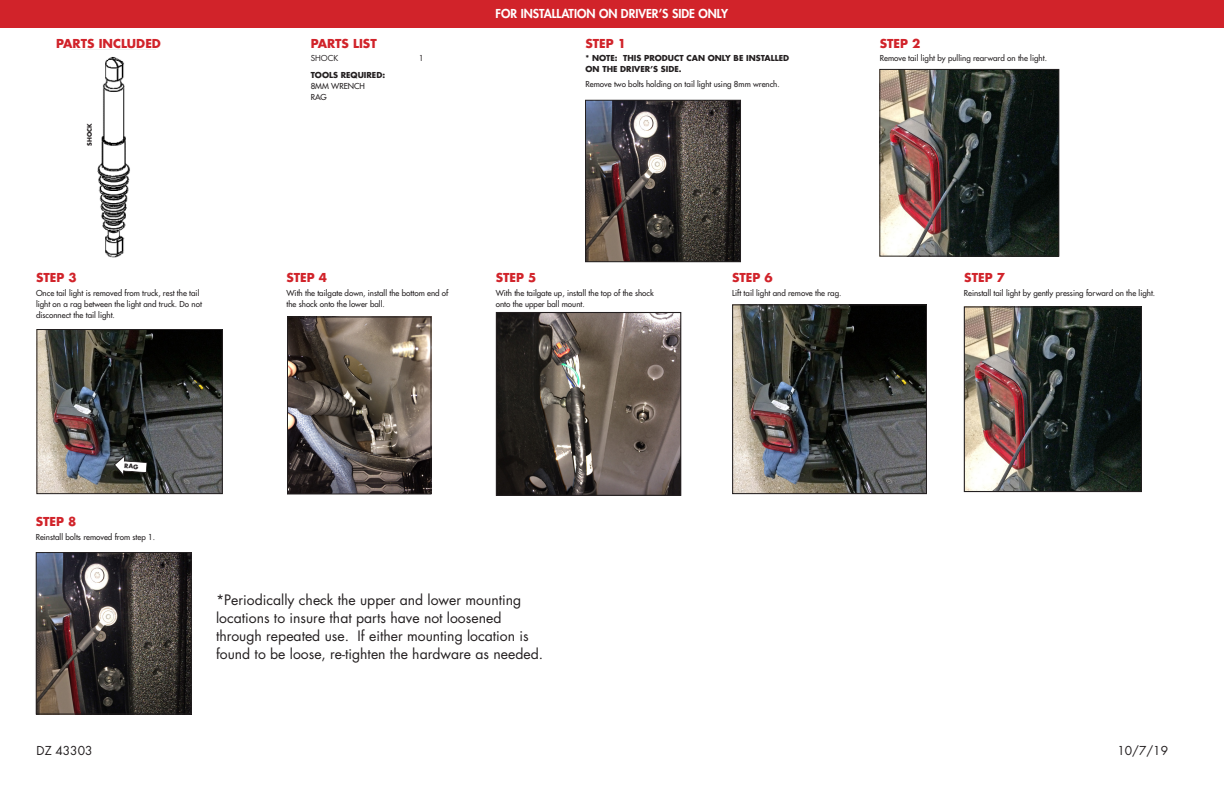
<style>
.page{position:relative;width:1224px;height:792px;background:#fff}
.page>*{position:absolute;margin:0;border:0;box-sizing:border-box;transform-origin:0 0}
.t1{font:14px/18px "Futura Std";color:#231f20}
.t2{font:700 12px "Futura Std";color:#d1232a}
.t3{font:800 12px "Futura Std";color:#fff}
.t4{font:12px "Futura Std";color:#231f20}
.t5{font:500 8px/11px "Futura Std";color:#231f20}
.t6{font:700 8px/11px "Futura Std";color:#231f20}
.t7{font:8px "Futura Std";color:#231f20}
.t8{font:700 6px "Futura Std";color:#231f20}
.s1{font-weight:500}
</style>
<div class="page">
<img style="left:289px;top:318px;width:141px;height:174px">
<div style="left:287px;top:316px;width:145px;height:178px;border:1px solid #231f20"></div>
<img style="left:498px;top:314px;width:181px;height:180px">
<div style="left:496px;top:312px;width:185px;height:184px;border:1px solid #231f20"></div>
<img style="left:587px;top:102px;width:152px;height:158px">
<div style="left:585px;top:100px;width:156px;height:162px;border:1px solid #231f20"></div>
<img style="left:38px;top:554px;width:152px;height:159px">
<div style="left:36px;top:552px;width:156px;height:163px;border:1px solid #231f20"></div>
<img style="left:881px;top:71px;width:176px;height:184px">
<div style="left:879px;top:69px;width:180px;height:188px;border:1px solid #231f20"></div>
<img style="left:966px;top:308px;width:174px;height:182px">
<div style="left:964px;top:306px;width:178px;height:186px;border:1px solid #231f20"></div>
<img style="left:38px;top:331px;width:183px;height:161px">
<div style="left:36px;top:329px;width:187px;height:165px;border:1px solid #231f20"></div>
<img style="left:734px;top:306px;width:191px;height:186px">
<div style="left:732px;top:304px;width:195px;height:190px;border:1px solid #231f20"></div>
<img style="left:97px;top:57px;width:33px;height:201px">
<div style="left:0;top:0;width:1224px;height:27px;background:#d1232a"></div>
<svg style="left:113px;top:453px;width:35px;height:25px"></svg>
<p class="t3" style="left:496px;top:6px;width:234px">FOR INSTALLATION ON DRIVER’S SIDE ONLY</p>
<p class="t2" style="left:56px;top:35px;width:106px">PARTS INCLUDED</p>
<p class="t2" style="left:311px;top:35px;width:68px">PARTS LIST</p>
<p class="t2" style="left:586px;top:35px;width:42px">STEP 1</p>
<p class="t2" style="left:880px;top:35px;width:42px">STEP 2</p>
<p class="t8" style="left:85px;top:146px;width:24px;rotate:-90deg">SHOCK</p>
<p class="t7" style="left:311px;top:53px;width:29px">SHOCK</p>
<p class="t7" style="left:419px;top:53px;width:6px">1</p>
<p class="t6" style="left:311px;top:69px;width:76px">TOOLS REQUIRED:<br><span class="s1">8MM WRENCH</span></p>
<p class="t5" style="left:311px;top:92px;width:18px">RAG</p>
<p class="t6" style="left:586px;top:53px;width:205px">* NOTE: THIS PRODUCT CAN ONLY BE INSTALLED<br>ON THE DRIVER’S SIDE.</p>
<p class="t5" style="left:586px;top:79px;width:196px">Remove two bolts holding on tail light using 8mm wrench.</p>
<p class="t5" style="left:880px;top:53px;width:169px">Remove tail light by pulling rearward on the light.</p>
<p class="t2" style="left:36px;top:270px;width:42px">STEP 3</p>
<p class="t2" style="left:732px;top:270px;width:42px">STEP 6</p>
<p class="t2" style="left:286px;top:270px;width:42px">STEP 4</p>
<p class="t2" style="left:496px;top:270px;width:42px">STEP 5</p>
<p class="t2" style="left:964px;top:270px;width:42px">STEP 7</p>
<p class="t5" style="left:36px;top:288px;width:167px">Once tail light is removed from truck, rest the tail light on a rag between the light and truck. Do not disconnect the tail light.</p>
<p class="t5" style="left:286px;top:288px;width:164px">With the tailgate down, install the bottom end of the shock onto the lower ball.</p>
<p class="t5" style="left:496px;top:288px;width:160px">With the tailgate up, install the top of the shock onto the upper ball mount.</p>
<p class="t5" style="left:732px;top:288px;width:111px">Lift tail light and remove the rag.</p>
<p class="t5" style="left:964px;top:288px;width:193px">Reinstall tail light by gently pressing forward on the light.</p>
<p class="t2" style="left:36px;top:514px;width:42px">STEP 8</p>
<p class="t5" style="left:36px;top:532px;width:121px">Reinstall bolts removed from step 1.</p>
<p class="t1" style="left:216px;top:591px;width:329px">*Periodically check the upper and lower mounting locations to insure that parts have not loosened through repeated use. If either mounting location is found to be loose, re-tighten the hardware as needed.</p>
<p class="t4" style="left:37px;top:743px;width:57px">DZ 43303</p>
<p class="t4" style="left:1117px;top:743px;width:52px">10/7/19</p>
</div>
